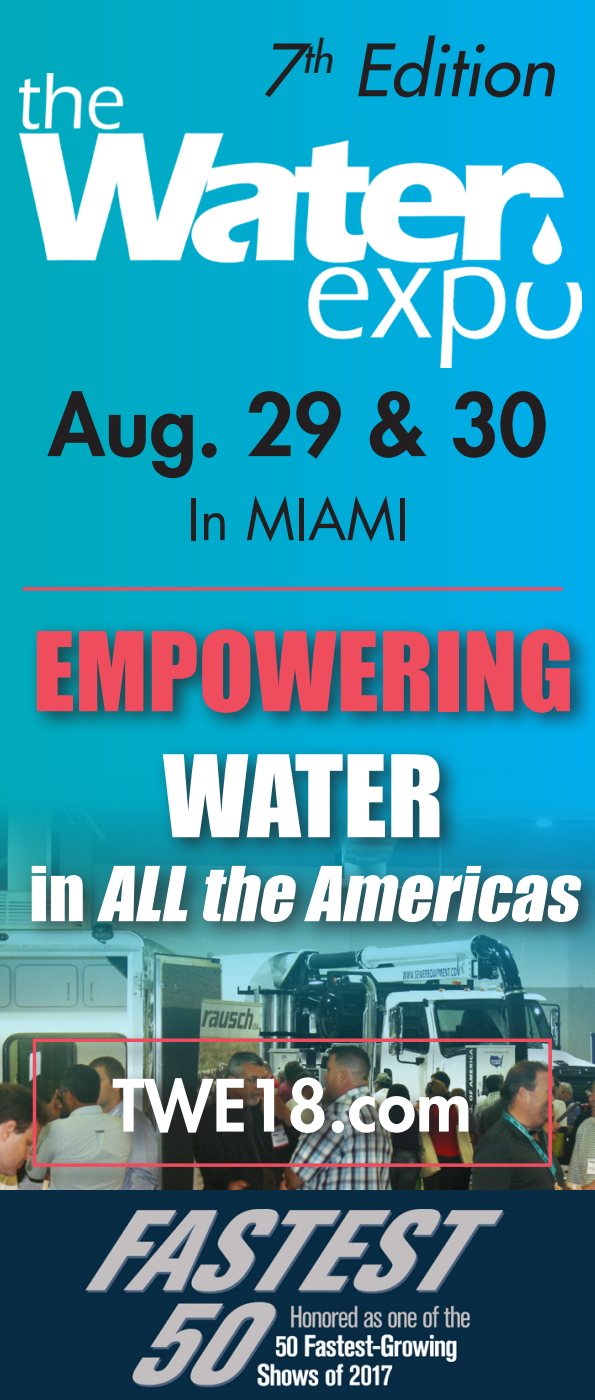
<style>
.page{position:relative;width:595px;height:1400px;background:#fff}
.page>*{position:absolute;margin:0;border:0;box-sizing:border-box;transform-origin:0 0}
.t1{font:105px "Impact";letter-spacing:-.005em;color:#fff}
.t2{font:101.5px "Impact";color:#ef4d5d}
.t3{font:800 84px "Futura Std";color:#231f20}
.t4{font:italic 70px "Impact";color:#fff}
.t5{font:italic 500 70px "Futura Std";color:#231f20}
.t6{font:800 70px "Futura Std";color:#fff}
.t7{font:56px "Futura Std";color:#231f20}
.s1{font-style:normal}
</style>
<div class="page">
<div style="left:0;top:0;width:595px;height:1400px;background:linear-gradient(to right,#00aab9,#00adec)"></div>
<img style="left:19px;top:74px;width:562px;height:294px">
<img style="left:0;top:770px;width:595px;height:420px">
<svg style="left:23px;top:587px;width:540px;height:4px"></svg>
<div style="left:22px;top:619px;width:573px;height:327px;background:#231f20;opacity:.71"></div>
<div style="left:26px;top:1031px;width:555px;height:165px;background:#231f20;opacity:.95"></div>
<div style="left:33px;top:1039px;width:519px;height:128px;border:4px solid #ef4d5d"></div>
<img style="left:0;top:1209px;width:595px;height:191px">
<div style="left:0;top:1190px;width:595px;height:19px;background:#082c44"></div>
<p class="t5" style="left:261px;top:27px;width:311px">7<sup>th</sup> Edition</p>
<p class="t3" style="left:48px;top:372px;width:501px">Aug. 29 &amp; 30</p>
<p class="t7" style="left:187px;top:484px;width:223px">In MIAMI</p>
<p class="t2" style="left:33px;top:593px;width:543px">EMPOWERING</p>
<p class="t1" style="left:163px;top:715px;width:282px">WATER</p>
<p class="t4" style="left:29px;top:839px;width:568px"><span class="s1">i n</span> ALLthe Americas</p>
<p class="t6" style="left:113px;top:1061px;width:361px">TWE18.com</p>
</div>
